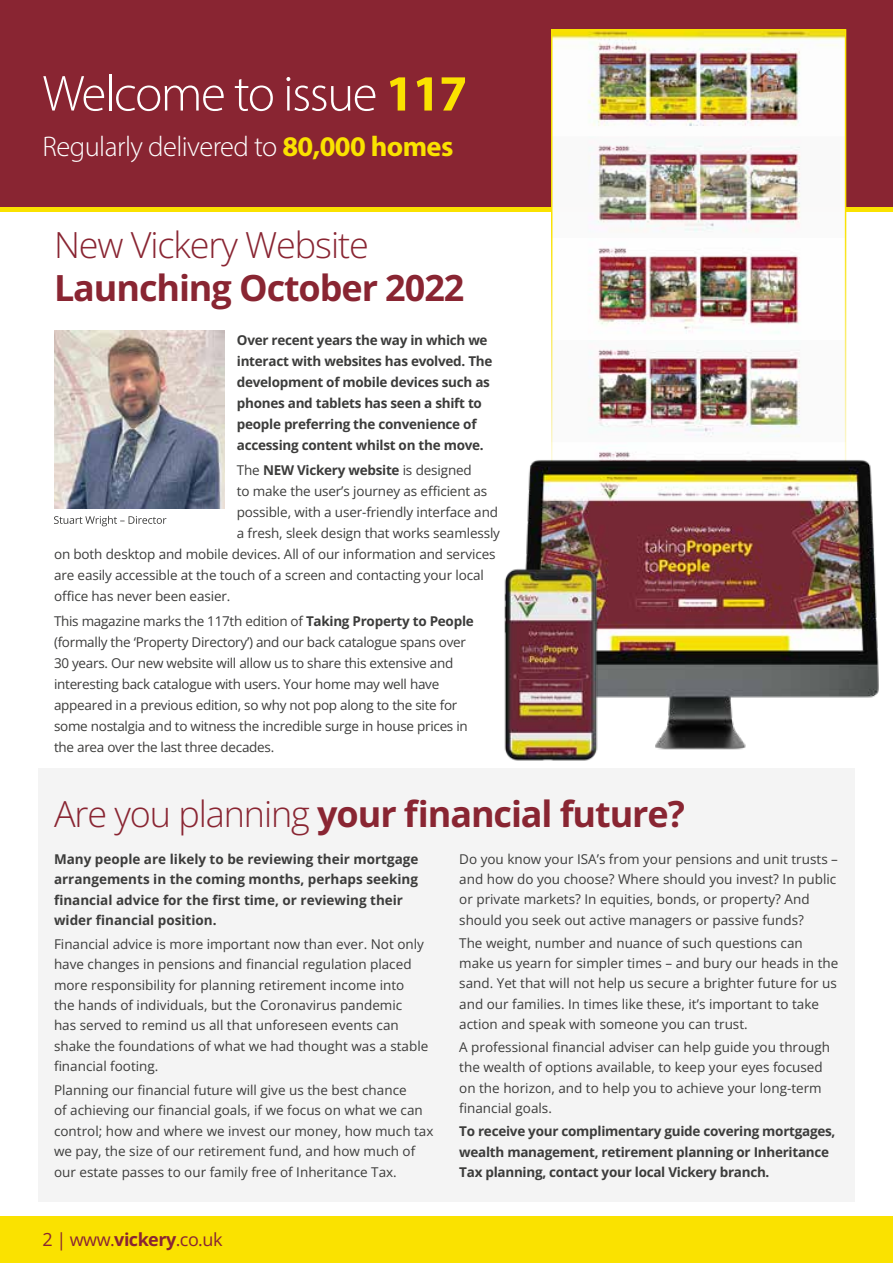
<style>
.page{position:relative;width:893px;height:1263px;background:#fff}
.page>*{position:absolute;margin:0;border:0;box-sizing:border-box;transform-origin:0 0}
.t1{font:300 51px "Myriad Pro";letter-spacing:-.03em;color:#fff}
.t2{font:700 36px "Open Sans";letter-spacing:-.03em;color:#892532}
.t3{font:300 36px "Open Sans";letter-spacing:-.03em;color:#892532}
.t4{font:300 28.5px "Myriad Pro";letter-spacing:-.02em;color:#fff}
.t5{font:18px "Open Sans";letter-spacing:-.03em;color:#892532}
.t6{font:13.5px/20.4px "Open Sans";color:#3c3c3b}
.t7{font:13.5px/21px "Open Sans";letter-spacing:-.02em;color:#3c3c3b}
.t8{font:700 13.5px/21px "Open Sans";letter-spacing:-.02em;color:#3c3c3b}
.t9{font:700 13.5px/20.4px "Open Sans";color:#3c3c3b}
.s1{font-weight:700;color:#fae200}
.s2{font-weight:400}
.s3{font-weight:700}
.s4{font-weight:300}
</style>
<div class="page">
<div style="left:0;top:0;width:893px;height:207px;background:#892532"></div>
<div style="left:39px;top:768px;width:816px;height:434px;background:#f4f4f4"></div>
<div style="left:0;top:207px;width:893px;height:5px;background:#fae200"></div>
<div style="left:0;top:1216px;width:893px;height:47px;background:#fae200"></div>
<svg style="left:54px;top:516px;width:112px;height:10px"></svg>
<img style="left:54px;top:330px;width:170px;height:179px">
<img style="left:554px;top:32px;width:289px;height:405px">
<div style="left:551px;top:29px;width:295px;height:523px;border:2px solid #fae200"></div>
<img style="left:525px;top:450px;width:354px;height:300px">
<img style="left:504px;top:568px;width:96px;height:193px">
<h1 class="t1" style="left:43px;top:63px;width:426px">Welcome to issue <span class="s1">117</span></h1>
<h3 class="t4" style="left:43px;top:129px;width:412px">Regularly delivered to <span class="s1">80,000 homes</span></h3>
<h2 class="t3" style="left:54px;top:220px;width:316px">New Vickery Website</h2>
<h2 class="t2" style="left:54px;top:263px;width:412px">Launching October 2022</h2>
<p class="t8" style="left:237px;top:329px;width:257px">Over recent years the way in which we interact with websites has evolved. The development of mobile devices such as phones and tablets has seen a shift to people preferring the convenience of accessing content whilst on the move.</p>
<p class="t8" style="left:237px;top:459px;width:236px"><span class="s2">The</span> NEW Vickery website <span class="s2">is designed</span></p>
<p class="t6" style="left:237px;top:480px;width:252px">to make the user’s journey as efficient as</p>
<p class="t6" style="left:237px;top:501px;width:263px">possible, with a user-friendly interface and</p>
<p class="t6" style="left:237px;top:522px;width:265px">a fresh, sleek design that works seamlessly</p>
<p class="t6" style="left:54px;top:543px;width:443px">on both desktop and mobile devices. All of our information and services</p>
<p class="t6" style="left:54px;top:564px;width:431px">are easily accessible at the touch of a screen and contacting your local</p>
<p class="t6" style="left:54px;top:586px;width:178px">office has never been easier.</p>
<p class="t7" style="left:54px;top:610px;width:421px">This magazine marks the 117th edition of <span class="s3">Taking Property to People </span>(formally the ‘Property Directory’) and our back catalogue spans over 30 years. Our new website will allow us to share this extensive and interesting back catalogue with users. Your home may well have appeared in a previous edition, so why not pop along to the site for some nostalgia and to witness the incredible surge in house prices in the area over the last three decades.</p>
<h2 class="t2" style="left:54px;top:789px;width:632px"><span class="s4">Are you planning</span> your financial future?</h2>
<p class="t9" style="left:54px;top:848px;width:366px">Many people are likely to be reviewing their mortgage arrangements in the coming months, perhaps seeking financial advice for the first time, or reviewing their wider financial position.</p>
<p class="t6" style="left:54px;top:933px;width:376px">Financial advice is more important now than ever. Not only have changes in pensions and financial regulation placed more responsibility for planning retirement income into the hands of individuals, but the Coronavirus pandemic<br>has served to remind us all that unforeseen events can shake the foundations of what we had thought was a stable financial footing.</p>
<p class="t6" style="left:54px;top:1079px;width:381px">Planning our financial future will give us the best chance<br>of achieving our financial goals, if we focus on what we can control; how and where we invest our money, how much tax we pay, the size of our retirement fund, and how much of our estate passes to our family free of Inheritance Tax.</p>
<h3 class="t5" style="left:43px;top:1227px;width:181px">2 | www.<span class="s3">vickery</span>.co.uk</h3>
<p class="t6" style="left:459px;top:849px;width:380px">Do you know your ISA’s from your pensions and unit trusts – and how do you choose? Where should you invest? In public or private markets? In equities, bonds, or property? And should you seek out active managers or passive funds?</p>
<p class="t6" style="left:459px;top:933px;width:381px">The weight, number and nuance of such questions can make us yearn for simpler times – and bury our heads in the sand. Yet that will not help us secure a brighter future for us and our families. In times like these, it’s important to take action and speak with someone you can trust.</p>
<p class="t6" style="left:459px;top:1037px;width:372px">A professional financial adviser can help guide you through the wealth of options available, to keep your eyes focused on the horizon, and to help you to achieve your long-term financial goals.</p>
<p class="t8" style="left:459px;top:1121px;width:378px;line-height:20.1px">To receive your complimentary guide covering mortgages, wealth management, retirement planning or Inheritance<br>Tax planning, contact your local Vickery branch.</p>
</div>
